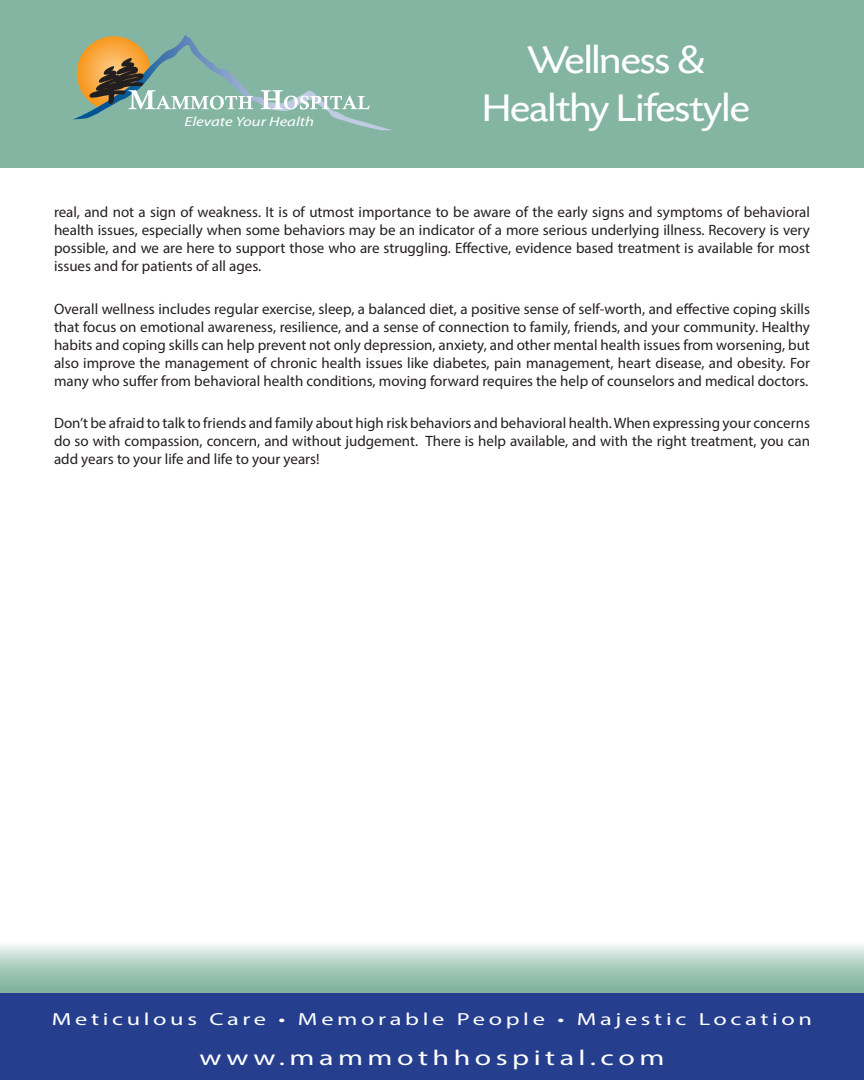
<style>
.page{position:relative;width:864px;height:1080px;background:#fff}
.page>*{position:absolute;margin:0;border:0;box-sizing:border-box;transform-origin:0 0}
.t1{font:40.5px "Today SH";color:#feffff;scale:1.11 1}
.Sidebar{font:21.6px "Myriad Pro";letter-spacing:.15em;color:#fff;scale:1.39 1}
.Sidebar-2{font:17.55px "Myriad Pro";letter-spacing:.15em;color:#fff;scale:1.39 1}
.t2{font:15px/18px "Myriad Pro";color:#231f20;text-align:justify}
.t3{font:italic 13.35px "Myriad Pro";color:#fff;scale:1.25 1}
.s1{font-family:"Myriad Pro"}
</style>
<div class="page">
<div style="left:0;top:0;width:864px;height:167px;background:#84b5a2"></div>
<svg style="left:73px;top:35px;width:319px;height:96px"></svg>
<div style="left:0;top:988px;width:864px;height:92px;background:#253f8e"></div>
<svg style="left:0;top:944px;width:864px;height:49px;background:#adcdc1"></svg>
<p class="t3" style="left:184px;top:114px;width:105px">Elevate Your Health</p>
<p class="t1" style="left:528px;top:39px;width:161px">Wellness <span class="s1">&amp;</span></p>
<p class="t1" style="left:483px;top:88px;width:242px">Healthy Lifestyle</p>
<p class="t2" style="left:54px;top:203px;width:758px">real, and not a sign of weakness. It is of utmost importance to be aware of the early signs and symptoms of behavioral health issues, especially when some behaviors may be an indicator of a more serious underlying illness. Recovery is very possible, and we are here to support those who are struggling. Effective, evidence based treatment is available for most issues and for patients of all ages.</p>
<p class="t2" style="left:54px;top:300px;width:758px">Overall wellness includes regular exercise, sleep, a balanced diet, a positive sense of self-worth, and effective coping skills that focus on emotional awareness, resilience, and a sense of connection to family, friends, and your community. Healthy habits and coping skills can help prevent not only depression, anxiety, and other mental health issues from worsening, but also improve the management of chronic health issues like diabetes, pain management, heart disease, and obesity. For many who suffer from behavioral health conditions, moving forward requires the help of counselors and medical doctors.</p>
<p class="t2" style="left:54px;top:414px;width:758px">Don’t be afraid to talk to friends and family about high risk behaviors and behavioral health. When expressing your concerns do so with compassion, concern, and without judgement. There is help available, and with the right treatment, you can add years to your life and life to your years!</p>
<p class="Sidebar-2" style="left:52px;top:1009px;width:548px">Meticulous Care • Memorable People • Majestic Location</p>
<p class="Sidebar" style="left:200px;top:1044px;width:336px">www.mammothhospital.com</p>
</div>
